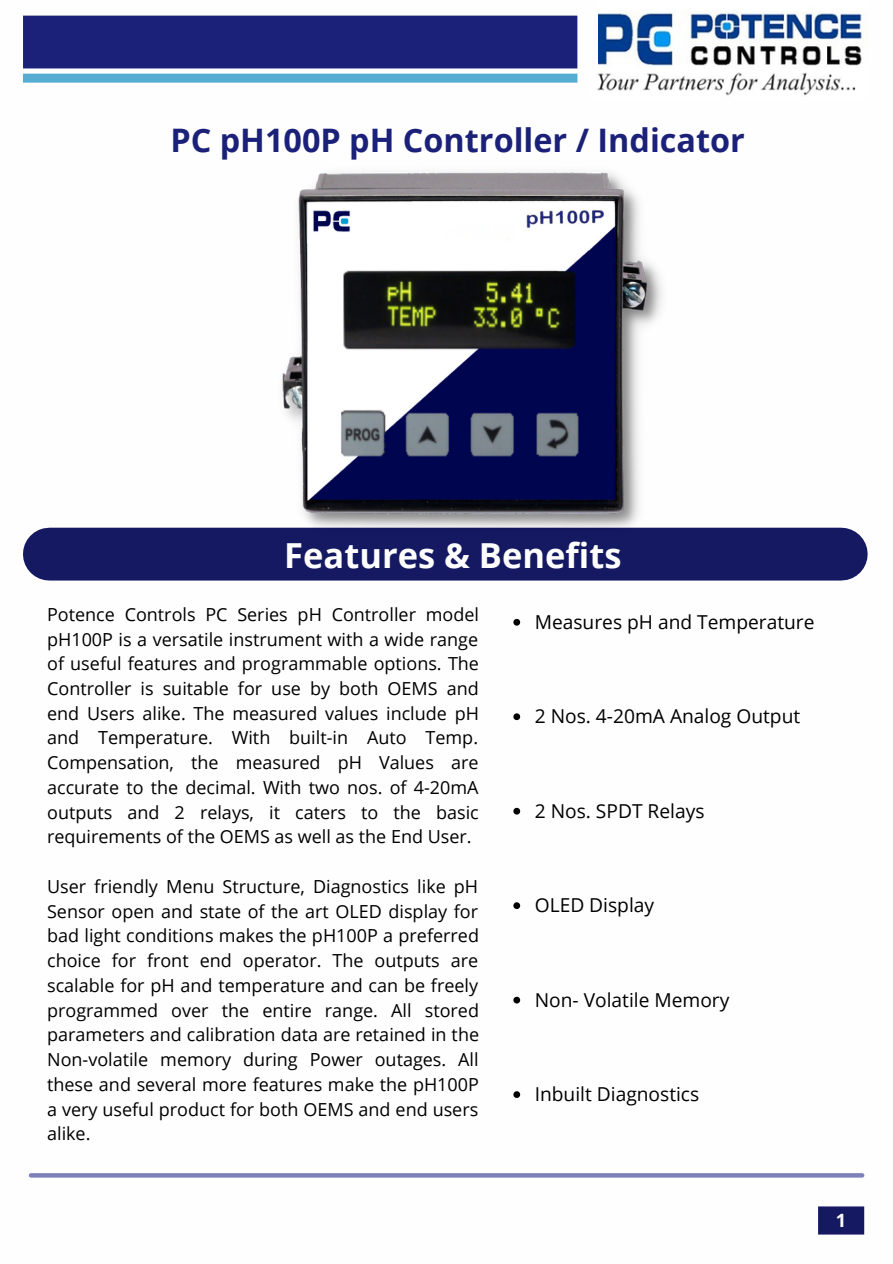
<style>
.page{position:relative;width:893px;height:1264px;background:#fff}
.page>*{position:absolute;margin:0;border:0;box-sizing:border-box;transform-origin:0 0}
.t1{font:700 34.5px "Open Sans";color:#fefefe}
.t2{font:700 32.4px "Open Sans";color:#1b2179}
.t3{font:19.2px "Open Sans";color:#000}
.t4{font:700 18.3px "Open Sans";color:#fefefe}
.t5{font:18px/24.8px "Open Sans";color:#000;text-align:justify}
</style>
<div class="page">
<div style="left:23px;top:16px;width:554px;height:52px;background:#1b2179"></div>
<div style="left:23px;top:74px;width:554px;height:9px;background:#56acd1"></div>
<img style="left:598px;top:11px;width:265px;height:55px">
<img style="left:597px;top:72px;width:259px;height:24px">
<svg style="left:31px;top:1173px;width:831px;height:4px;background:#8185bc"></svg>
<div style="left:818px;top:1206px;width:46px;height:28px;background:#141962"></div>
<div style="left:49px;top:527px;width:792px;height:53px;background:#141962"></div>
<img style="left:275px;top:171px;width:394px;height:357px">
<svg style="left:513px;top:619px;width:7px;height:6px"></svg>
<svg style="left:513px;top:713px;width:7px;height:7px"></svg>
<svg style="left:513px;top:807px;width:7px;height:7px"></svg>
<svg style="left:513px;top:902px;width:7px;height:7px"></svg>
<svg style="left:513px;top:996px;width:7px;height:7px"></svg>
<svg style="left:513px;top:1091px;width:7px;height:6px"></svg>
<h2 class="t2" style="left:170px;top:117px;width:576px">PC pH100P pH Controller / Indicator</h2>
<h1 class="t1" style="left:284px;top:531px;width:339px">Features &amp; Benefits</h1>
<p class="t5" style="left:47px;top:601px;width:433px">Potence Controls PC Series pH Controller model pH100P is a versatile instrument with a wide range of useful features and programmable options. The Controller is suitable for use by both OEMS and end Users alike. The measured values include pH and Temperature. With built-in Auto Temp.<br>Compensation, the measured pH Values are accurate to the decimal. With two nos. of 4-20mA outputs and 2 relays, it caters to the basic requirements of the OEMS as well as the End User.</p>
<p class="t5" style="left:47px;top:873px;width:433px">User friendly Menu Structure, Diagnostics like pH Sensor open and state of the art OLED display for bad light conditions makes the pH100P a preferred choice for front end operator. The outputs are scalable for pH and temperature and can be freely programmed over the entire range. All stored parameters and calibration data are retained in the Non-volatile memory during Power outages. All these and several more features make the pH100P a very useful product for both OEMS and end users alike.</p>
<p class="t3" style="left:534px;top:608px;width:281px">Measures pH and Temperature</p>
<p class="t3" style="left:534px;top:703px;width:267px">2 Nos. 4-20mA Analog Output</p>
<p class="t3" style="left:534px;top:797px;width:171px">2 Nos. SPDT Relays</p>
<p class="t3" style="left:534px;top:891px;width:121px">OLED Display</p>
<p class="t3" style="left:534px;top:986px;width:196px">Non- Volatile Memory</p>
<p class="t3" style="left:534px;top:1080px;width:166px">Inbuilt Diagnostics</p>
<p class="t4" style="left:835px;top:1207px;width:12px">1</p>
</div>
